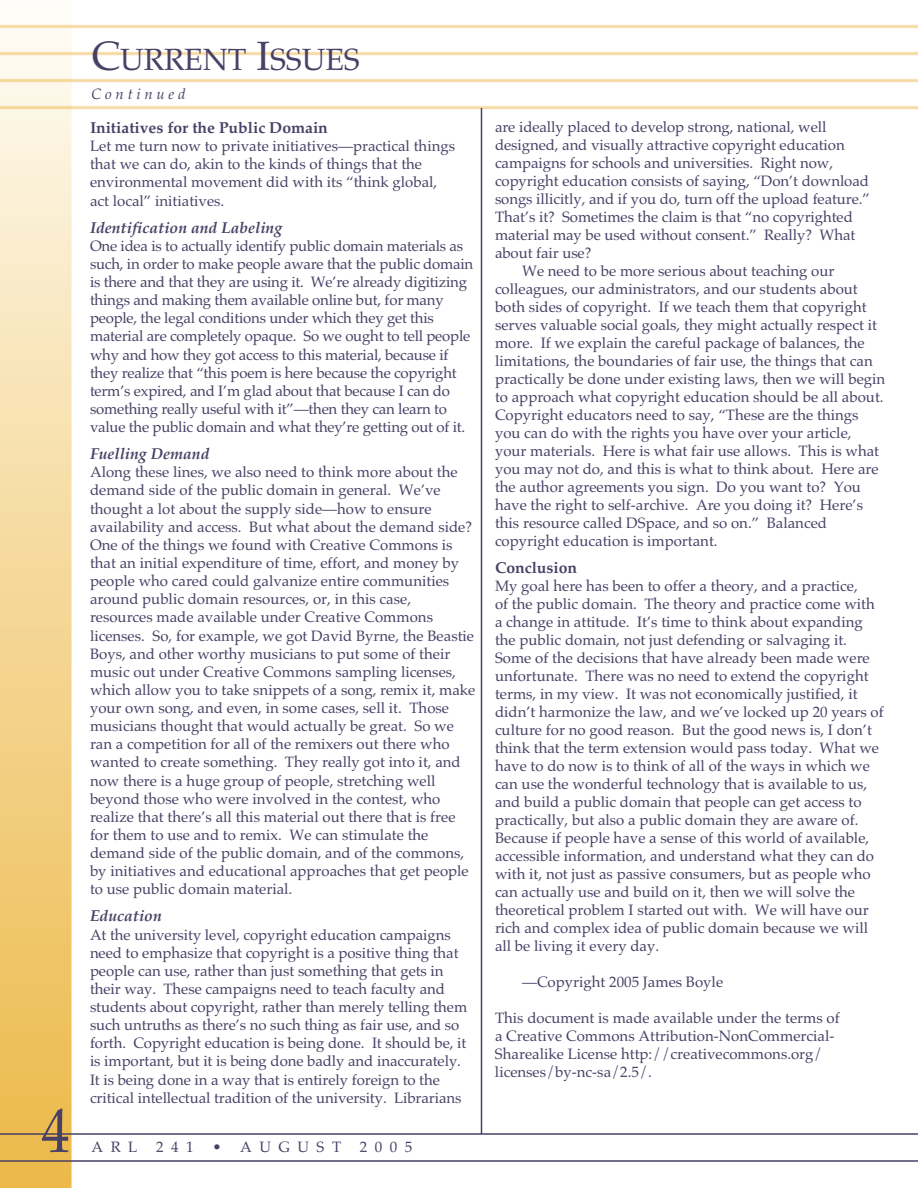
<style>
.page{position:relative;width:918px;height:1188px;background:#fff}
.page>*{position:absolute;margin:0;border:0;box-sizing:border-box;transform-origin:0 0}
.t1{font:63px "Palatino";color:#494065;scale:.9 1}
.t2{font:30.6px "Palatino";letter-spacing:-.005em;color:#494065}
.t3{font:italic 700 15.75px "Palatino";color:#494065}
.t4{font:700 15.75px "Palatino";color:#494065}
.t5{font:15px/18.1px "Palatino";color:#494065}
.t6{font:italic 15px "Palatino";letter-spacing:.25em;color:#494065}
.s1{font-size:40.8px}
</style>
<div class="page">
<img style="left:0;top:24px;width:918px;height:1164px">
<hr style="left:0;top:1133px;width:918px;height:2px;background:#494065">
<hr style="left:0;top:1160px;width:918px;height:2px;background:#494065">
<hr style="left:481px;top:108px;width:1px;height:1026px;background:#494065">
<div style="left:90px;top:122px;width:387px;height:985px;background:#fff"></div>
<div style="left:495px;top:122px;width:391px;height:985px;background:#fff"></div>
<h1 class="t1" style="left:41px;top:1094px;width:33px">4</h1>
<h2 class="t2" style="left:92px;top:42px;width:270px"><span class="s1">C</span>URRENT <span class="s1">I</span>SSUES</h2>
<p class="t6" style="left:92px;top:85px;width:96px">Continued</p>
<p class="t4" style="left:90px;top:118px;width:239px">Initiatives for the Public Domain</p>
<p class="t5" style="left:90px;top:137px;width:367px">Let me turn now to private initiatives—practical things that we can do, akin to the kinds of things that the environmental movement did with its “think global, act local” initiatives.</p>
<p class="t3" style="left:90px;top:218px;width:194px">Identification and Labeling</p>
<p class="t5" style="left:90px;top:237px;width:385px">One idea is to actually identify public domain materials as such, in order to make people aware that the public domain is there and that they are using it. We’re already digitizing things and making them available online but, for many people, the legal conditions under which they get this material are completely opaque. So we ought to tell people why and how they got access to this material, because if they realize that “this poem is here because the copyright term’s expired, and I’m glad about that because I can do something really useful with it”—then they can learn to value the public domain and what they’re getting out of it.</p>
<p class="t3" style="left:90px;top:445px;width:121px">Fuelling Demand</p>
<p class="t5" style="left:90px;top:463px;width:387px">Along these lines, we also need to think more about the demand side of the public domain in general. We’ve thought a lot about the supply side—how to ensure availability and access. But what about the demand side?<br>One of the things we found with Creative Commons is that an initial expenditure of time, effort, and money by people who cared could galvanize entire communities around public domain resources, or, in this case, resources made available under Creative Commons licenses. So, for example, we got David Byrne, the Beastie Boys, and other worthy musicians to put some of their music out under Creative Commons sampling licenses, which allow you to take snippets of a song, remix it, make your own song, and even, in some cases, sell it. Those musicians thought that would actually be great. So we ran a competition for all of the remixers out there who wanted to create something. They really got into it, and now there is a huge group of people, stretching well beyond those who were involved in the contest, who realize that there’s all this material out there that is free for them to use and to remix. We can stimulate the demand side of the public domain, and of the commons, by initiatives and educational approaches that get people to use public domain material.</p>
<p class="t3" style="left:90px;top:907px;width:73px">Education</p>
<p class="t5" style="left:90px;top:925px;width:379px">At the university level, copyright education campaigns need to emphasize that copyright is a positive thing that people can use, rather than just something that gets in their way. These campaigns need to teach faculty and students about copyright, rather than merely telling them such untruths as there’s no such thing as fair use, and so forth. Copyright education is being done. It should be, it is important, but it is being done badly and inaccurately.<br>It is being done in a way that is entirely foreign to the critical intellectual tradition of the university. Librarians</p>
<p class="t5" style="left:92px;top:1138px;width:47px">ARL</p>
<p class="t5" style="left:156px;top:1138px;width:39px">241</p>
<p class="t5" style="left:212px;top:1138px;width:130px">• AUGUST</p>
<p class="t5" style="left:360px;top:1138px;width:54px">2005</p>
<p class="t5" style="left:495px;top:118px;width:333px">are ideally placed to develop strong, national, well</p>
<p class="t5" style="left:495px;top:136px;width:351px">designed, and visually attractive copyright education</p>
<p class="t5" style="left:495px;top:154px;width:340px">campaigns for schools and universities. Right now,</p>
<p class="t5" style="left:495px;top:172px;width:376px">copyright education consists of saying, “Don’t download</p>
<p class="t5" style="left:495px;top:190px;width:377px">songs illicitly, and if you do, turn off the upload feature.”</p>
<p class="t5" style="left:495px;top:208px;width:359px">That’s it? Sometimes the claim is that “no copyrighted</p>
<p class="t5" style="left:495px;top:226px;width:362px">material may be used without consent.” Really? What</p>
<p class="t5" style="left:495px;top:244px;width:98px">about fair use?</p>
<p class="t5" style="left:522px;top:262px;width:314px">We need to be more serious about teaching our</p>
<p class="t5" style="left:495px;top:280px;width:364px">colleagues, our administrators, and our students about</p>
<p class="t5" style="left:495px;top:298px;width:373px">both sides of copyright. If we teach them that copyright</p>
<p class="t5" style="left:495px;top:316px;width:384px">serves valuable social goals, they might actually respect it</p>
<p class="t5" style="left:495px;top:334px;width:371px">more. If we explain the careful package of balances, the</p>
<p class="t5" style="left:495px;top:352px;width:379px">limitations, the boundaries of fair use, the things that can</p>
<p class="t5" style="left:495px;top:370px;width:392px">practically be done under existing laws, then we will begin</p>
<p class="t5" style="left:495px;top:388px;width:390px">to approach what copyright education should be all about.</p>
<p class="t5" style="left:495px;top:406px;width:365px">Copyright educators need to say, “These are the things</p>
<p class="t5" style="left:495px;top:424px;width:358px">you can do with the rights you have over your article,</p>
<p class="t5" style="left:495px;top:442px;width:386px">your materials. Here is what fair use allows. This is what</p>
<p class="t5" style="left:495px;top:460px;width:385px">you may not do, and this is what to think about. Here are</p>
<p class="t5" style="left:495px;top:478px;width:367px">the author agreements you sign. Do you want to? You</p>
<p class="t5" style="left:495px;top:496px;width:370px">have the right to self-archive. Are you doing it? Here’s</p>
<p class="t5" style="left:495px;top:514px;width:334px">this resource called DSpace, and so on.” Balanced</p>
<p class="t5" style="left:495px;top:532px;width:224px">copyright education is important.</p>
<p class="t4" style="left:495px;top:559px;width:84px">Conclusion</p>
<p class="t5" style="left:495px;top:577px;width:390px">My goal here has been to offer a theory, and a practice,<br>of the public domain. The theory and practice come with a change in attitude. It’s time to think about expanding the public domain, not just defending or salvaging it.<br>Some of the decisions that have already been made were unfortunate. There was no need to extend the copyright terms, in my view. It was not economically justified, it didn’t harmonize the law, and we’ve locked up 20 years of culture for no good reason. But the good news is, I don’t think that the term extension would pass today. What we have to do now is to think of all of the ways in which we can use the wonderful technology that is available to us, and build a public domain that people can get access to practically, but also a public domain they are aware of.<br>Because if people have a sense of this world of available, accessible information, and understand what they can do with it, not just as passive consumers, but as people who can actually use and build on it, then we will solve the theoretical problem I started out with. We will have our rich and complex idea of public domain because we will all be living it every day.</p>
<p class="t5" style="left:522px;top:973px;width:203px">—Copyright 2005 James Boyle</p>
<p class="t5" style="left:495px;top:1009px;width:346px">This document is made available under the terms of a Creative Commons Attribution-NonCommercial-Sharealike License http://creativecommons.org/ licenses/by-nc-sa/2.5/.</p>
</div>
